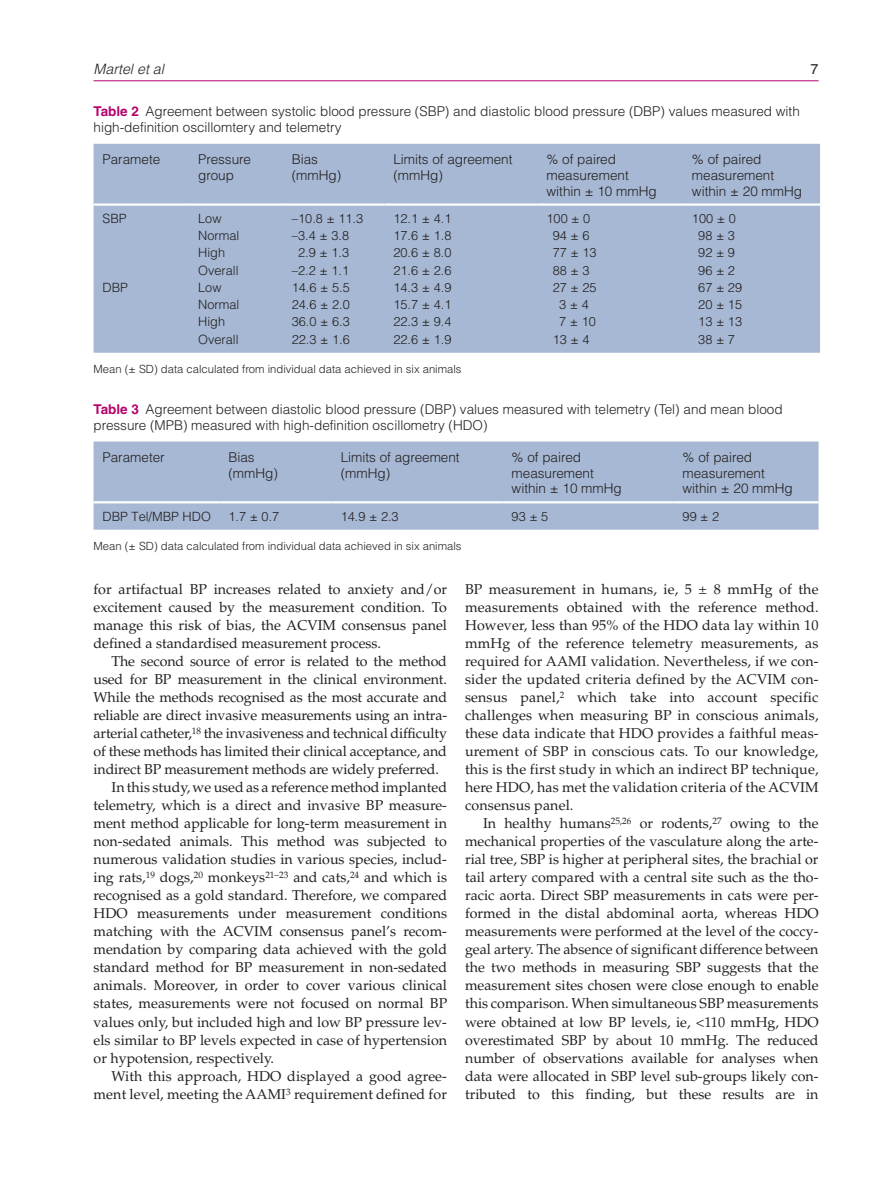
<style>
.page{position:relative;width:893px;height:1191px;background:#fff}
.page>*{position:absolute;margin:0;border:0;box-sizing:border-box;transform-origin:0 0}
.t1{font:14.25px/18px "Palatino LT Std";color:#231f20;text-align:justify}
.t2{font:italic 300 14.25px "Helvetica LT Std";color:#231f20}
.t3{font:14.25px "Helvetica LT Std";color:#231f20}
.t4{font:300 13.5px/15.8px "Helvetica LT Std";color:#231f20}
.t5{font:300 12.75px "Helvetica LT Std";color:#231f20}
.t6{font:300 11.25px "Helvetica LT Std";color:#231f20}
.s1{font-weight:700;color:#b6036c}
</style>
<div class="page">
<hr style="left:94px;top:80px;width:725px;height:1px;background:#b6036c">
<div style="left:94px;top:144px;width:726px;height:209px;background:#a6b8d3"></div>
<hr style="left:94px;top:203px;width:95px;height:3px;background:#fff">
<hr style="left:189px;top:203px;width:94px;height:3px;background:#fff">
<hr style="left:283px;top:203px;width:101px;height:3px;background:#fff">
<hr style="left:384px;top:203px;width:153px;height:3px;background:#fff">
<hr style="left:537px;top:203px;width:146px;height:3px;background:#fff">
<hr style="left:683px;top:203px;width:137px;height:3px;background:#fff">
<div style="left:94px;top:441px;width:725px;height:89px;background:#a6b8d3"></div>
<hr style="left:94px;top:501px;width:125px;height:2px;background:#fff">
<hr style="left:219px;top:501px;width:113px;height:2px;background:#fff">
<hr style="left:332px;top:501px;width:171px;height:2px;background:#fff">
<hr style="left:503px;top:501px;width:171px;height:2px;background:#fff">
<hr style="left:674px;top:501px;width:145px;height:2px;background:#fff">
<p class="t2" style="left:94px;top:60px;width:72px">Martel et al</p>
<p class="t3" style="left:811px;top:61px;width:9px">7</p>
<p class="t4" style="left:94px;top:103px;width:708px"><span class="s1">Table 2</span> Agreement between systolic blood pressure (SBP) and diastolic blood pressure (DBP) values measured with high-definition oscillomtery and telemetry</p>
<p class="t4" style="left:103px;top:151px;width:59px">Paramete</p>
<p class="t4" style="left:198px;top:151px;width:54px">Pressure group</p>
<p class="t4" style="left:292px;top:151px;width:51px">Bias (mmHg)</p>
<p class="t4" style="left:393px;top:151px;width:121px">Limits of agreement (mmHg)</p>
<p class="t4" style="left:546px;top:151px;width:112px">% of paired measurement within ± 10 mmHg</p>
<p class="t4" style="left:692px;top:151px;width:112px">% of paired measurement within ± 20 mmHg</p>
<p class="t5" style="left:103px;top:210px;width:26px">SBP</p>
<p class="t5" style="left:198px;top:210px;width:25px">Low</p>
<p class="t5" style="left:292px;top:210px;width:73px">–10.8 ± 11.3</p>
<p class="t5" style="left:393px;top:210px;width:60px">12.1 ± 4.1</p>
<p class="t5" style="left:546px;top:210px;width:45px">100 ± 0</p>
<p class="t5" style="left:692px;top:210px;width:45px">100 ± 0</p>
<p class="t5" style="left:198px;top:228px;width:43px">Normal</p>
<p class="t5" style="left:292px;top:228px;width:59px">–3.4 ± 3.8</p>
<p class="t5" style="left:393px;top:228px;width:60px">17.6 ± 1.8</p>
<p class="t5" style="left:553px;top:228px;width:38px">94 ± 6</p>
<p class="t5" style="left:698px;top:228px;width:38px">98 ± 3</p>
<p class="t5" style="left:198px;top:245px;width:28px">High</p>
<p class="t5" style="left:298px;top:245px;width:52px">2.9 ± 1.3</p>
<p class="t5" style="left:393px;top:245px;width:60px">20.6 ± 8.0</p>
<p class="t5" style="left:553px;top:245px;width:45px">77 ± 13</p>
<p class="t5" style="left:698px;top:245px;width:38px">92 ± 9</p>
<p class="t5" style="left:198px;top:262px;width:42px">Overall</p>
<p class="t5" style="left:292px;top:262px;width:59px">–2.2 ± 1.1</p>
<p class="t5" style="left:393px;top:262px;width:60px">21.6 ± 2.6</p>
<p class="t5" style="left:553px;top:262px;width:38px">88 ± 3</p>
<p class="t5" style="left:698px;top:262px;width:38px">96 ± 2</p>
<p class="t5" style="left:103px;top:279px;width:27px">DBP</p>
<p class="t5" style="left:198px;top:279px;width:25px">Low</p>
<p class="t5" style="left:292px;top:279px;width:60px">14.6 ± 5.5</p>
<p class="t5" style="left:393px;top:279px;width:60px">14.3 ± 4.9</p>
<p class="t5" style="left:553px;top:279px;width:45px">27 ± 25</p>
<p class="t5" style="left:698px;top:279px;width:45px">67 ± 29</p>
<p class="t5" style="left:198px;top:297px;width:43px">Normal</p>
<p class="t5" style="left:292px;top:297px;width:60px">24.6 ± 2.0</p>
<p class="t5" style="left:393px;top:297px;width:60px">15.7 ± 4.1</p>
<p class="t5" style="left:559px;top:297px;width:31px">3 ± 4</p>
<p class="t5" style="left:698px;top:297px;width:45px">20 ± 15</p>
<p class="t5" style="left:198px;top:314px;width:28px">High</p>
<p class="t5" style="left:292px;top:314px;width:60px">36.0 ± 6.3</p>
<p class="t5" style="left:393px;top:314px;width:60px">22.3 ± 9.4</p>
<p class="t5" style="left:559px;top:314px;width:38px">7 ± 10</p>
<p class="t5" style="left:698px;top:314px;width:45px">13 ± 13</p>
<p class="t5" style="left:198px;top:331px;width:42px">Overall</p>
<p class="t5" style="left:292px;top:331px;width:60px">22.3 ± 1.6</p>
<p class="t5" style="left:393px;top:331px;width:60px">22.6 ± 1.9</p>
<p class="t5" style="left:553px;top:331px;width:38px">13 ± 4</p>
<p class="t5" style="left:698px;top:331px;width:38px">38 ± 7</p>
<p class="t6" style="left:94px;top:362px;width:369px">Mean (± SD) data calculated from individual data achieved in six animals</p>
<p class="t4" style="left:94px;top:401px;width:690px"><span class="s1">Table 3</span> Agreement between diastolic blood pressure (DBP) values measured with telemetry (Tel) and mean blood pressure (MPB) measured with high-definition oscillometry (HDO)</p>
<p class="t4" style="left:103px;top:449px;width:64px">Parameter</p>
<p class="t4" style="left:228px;top:449px;width:51px">Bias (mmHg)</p>
<p class="t4" style="left:341px;top:449px;width:121px">Limits of agreement (mmHg)</p>
<p class="t4" style="left:512px;top:449px;width:112px">% of paired measurement within ± 10 mmHg</p>
<p class="t4" style="left:683px;top:449px;width:112px">% of paired measurement within ± 20 mmHg</p>
<p class="t5" style="left:103px;top:508px;width:110px">DBP Tel/MBP HDO</p>
<p class="t5" style="left:228px;top:508px;width:52px">1.7 ± 0.7</p>
<p class="t5" style="left:341px;top:508px;width:60px">14.9 ± 2.3</p>
<p class="t5" style="left:512px;top:508px;width:38px">93 ± 5</p>
<p class="t5" style="left:683px;top:508px;width:38px">99 ± 2</p>
<p class="t6" style="left:94px;top:539px;width:369px">Mean (± SD) data calculated from individual data achieved in six animals</p>
<p class="t1" style="left:94px;top:581px;width:355px">for artifactual BP increases related to anxiety and/or excitement caused by the measurement condition. To manage this risk of bias, the ACVIM consensus panel defined a standardised measurement process.</p>
<p class="t1" style="left:112px;top:653px;width:337px">The second source of error is related to the method</p>
<p class="t1" style="left:94px;top:671px;width:355px">used for BP measurement in the clinical environment.</p>
<p class="t1" style="left:94px;top:689px;width:355px">While the methods recognised as the most accurate and</p>
<p class="t1" style="left:94px;top:707px;width:355px">reliable are direct invasive measurements using an intra-</p>
<p class="t1" style="left:94px;top:725px;width:355px">arterial catheter,<sup>18</sup> the invasiveness and technical difficulty</p>
<p class="t1" style="left:94px;top:743px;width:355px">of these methods has limited their clinical acceptance, and</p>
<p class="t1" style="left:94px;top:761px;width:347px">indirect BP measurement methods are widely preferred.</p>
<p class="t1" style="left:112px;top:779px;width:337px">In this study, we used as a reference method implanted</p>
<p class="t1" style="left:94px;top:797px;width:355px">telemetry, which is a direct and invasive BP measure-</p>
<p class="t1" style="left:94px;top:815px;width:355px">ment method applicable for long-term measurement in</p>
<p class="t1" style="left:94px;top:833px;width:355px">non-sedated animals. This method was subjected to</p>
<p class="t1" style="left:94px;top:851px;width:355px">numerous validation studies in various species, includ-</p>
<p class="t1" style="left:94px;top:869px;width:355px">ing rats,<sup>19</sup> dogs,<sup>20</sup> monkeys<sup>21–23</sup> and cats,<sup>24</sup> and which is</p>
<p class="t1" style="left:94px;top:887px;width:355px">recognised as a gold standard. Therefore, we compared</p>
<p class="t1" style="left:94px;top:905px;width:355px">HDO measurements under measurement conditions</p>
<p class="t1" style="left:94px;top:923px;width:355px">matching with the ACVIM consensus panel’s recom-</p>
<p class="t1" style="left:94px;top:941px;width:355px">mendation by comparing data achieved with the gold</p>
<p class="t1" style="left:94px;top:959px;width:355px">standard method for BP measurement in non-sedated</p>
<p class="t1" style="left:94px;top:977px;width:355px">animals. Moreover, in order to cover various clinical</p>
<p class="t1" style="left:94px;top:995px;width:355px">states, measurements were not focused on normal BP</p>
<p class="t1" style="left:94px;top:1013px;width:355px">values only, but included high and low BP pressure lev-</p>
<p class="t1" style="left:94px;top:1031px;width:355px">els similar to BP levels expected in case of hypertension</p>
<p class="t1" style="left:94px;top:1049px;width:182px">or hypotension, respectively.</p>
<p class="t1" style="left:112px;top:1067px;width:337px">With this approach, HDO displayed a good agree-</p>
<p class="t1" style="left:94px;top:1085px;width:355px">ment level, meeting the AAMI<sup>3</sup> requirement defined for</p>
<p class="t1" style="left:465px;top:581px;width:355px">BP measurement in humans, ie, 5 ± 8 mmHg of the measurements obtained with the reference method.<br>However, less than 95% of the HDO data lay within 10 mmHg of the reference telemetry measurements, as required for AAMI validation. Nevertheless, if we con&shy;sider the updated criteria defined by the ACVIM con&shy;sensus panel,<sup>2</sup> which take into account specific challenges when measuring BP in conscious animals, these data indicate that HDO provides a faithful meas&shy;urement of SBP in conscious cats. To our knowledge, this is the first study in which an indirect BP technique, here HDO, has met the validation criteria of the ACVIM consensus panel.</p>
<p class="t1" style="left:465px;top:815px;width:355px;text-indent:18px">In healthy humans<sup>25,26</sup> or rodents,<sup>27</sup> owing to the mechanical properties of the vasculature along the arte&shy;rial tree, SBP is higher at peripheral sites, the brachial or tail artery compared with a central site such as the tho&shy;racic aorta. Direct SBP measurements in cats were per&shy;formed in the distal abdominal aorta, whereas HDO measurements were performed at the level of the coccy&shy;geal artery. The absence of significant difference between the two methods in measuring SBP suggests that the measurement sites chosen were close enough to enable this comparison. When simultaneous SBP measurements were obtained at low BP levels, ie, &lt;110 mmHg, HDO overestimated SBP by about 10 mmHg. The reduced number of observations available for analyses when data were allocated in SBP level sub-groups likely con&shy;tributed to this finding, but these results are in</p>
</div>
